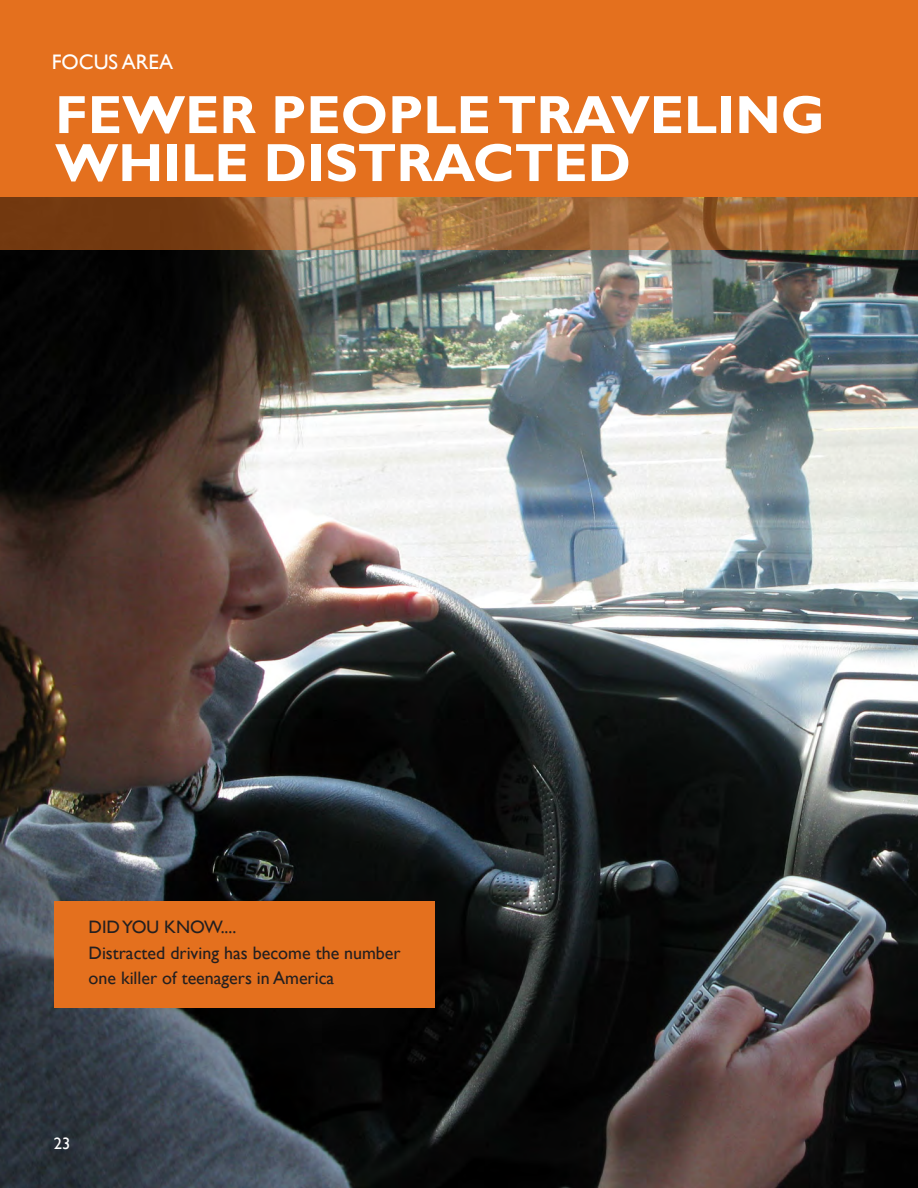
<style>
.page{position:relative;width:918px;height:1188px;background:#fff}
.page>*{position:absolute;margin:0;border:0;box-sizing:border-box;transform-origin:0 0}
.t1{font:700 54px/48px "Gill Sans";color:#fff}
.t2{font:21px "Gill Sans";color:#fff}
.t3{font:18px/25.5px "Gill Sans";color:#231f20}
.t4{font:16.5px "Gill Sans";color:#fff}
</style>
<div class="page">
<img style="left:0;top:250px;width:918px;height:938px">
<div style="left:0;top:0;width:918px;height:197px;background:#e4701e"></div>
<svg style="left:0;top:197px;width:918px;height:53px;background:#9b6434"></svg>
<div style="left:54px;top:902px;width:381px;height:106px;background:#e4701e"></div>
<p class="t2" style="left:52px;top:49px;width:123px">FOCUS AREA</p>
<p class="t1" style="left:55px;top:92px;width:771px">FEWER PEOPLE TRAVELING<br>WHILE DISTRACTED</p>
<p class="t3" style="left:88px;top:915px;width:149px">DID YOU KNOW....</p>
<p class="t3" style="left:88px;top:940px;width:314px">Distracted driving has become the number one killer of teenagers in America</p>
<p class="t4" style="left:54px;top:1134px;width:18px">23</p>
</div>
